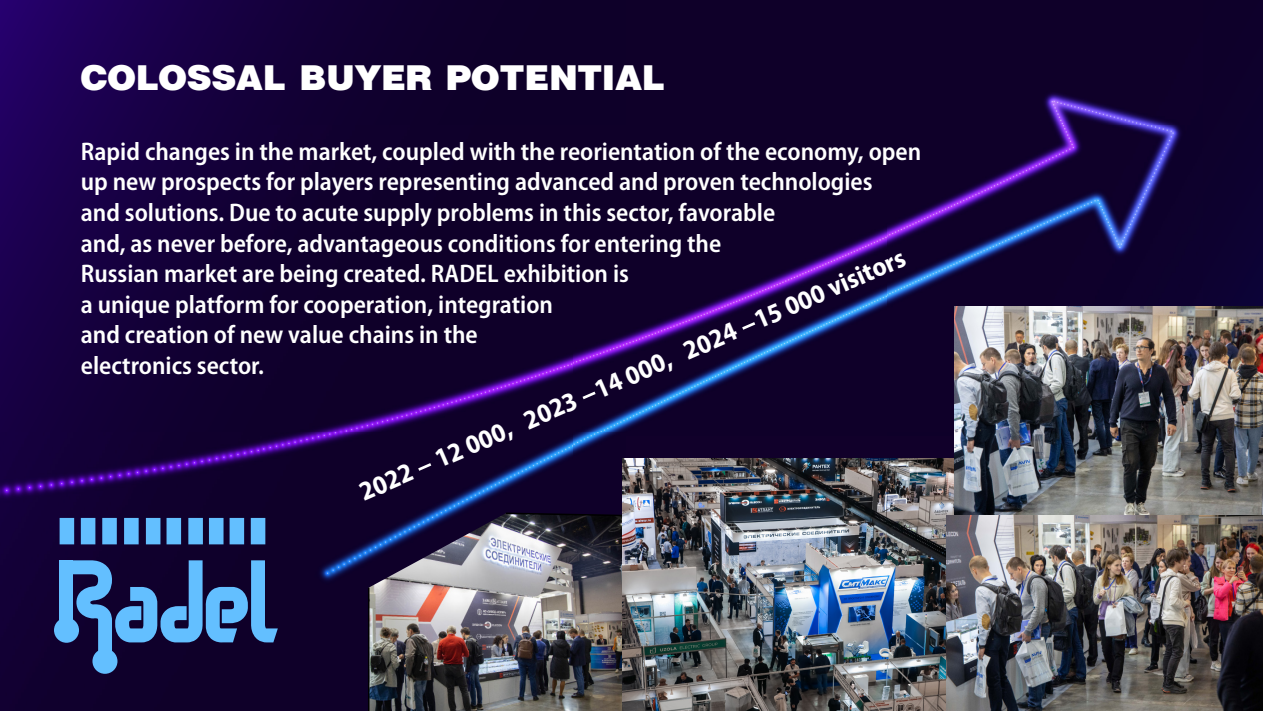
<style>
.page{position:relative;width:1263px;height:711px;background:#fff}
.page>*{position:absolute;margin:0;border:0;box-sizing:border-box;transform-origin:0 0}
.t1{font:900 34.35px "Helios";color:#fff}
.t2{font:700 semi-condensed 27px "Myriad Pro";color:#fff}
.t3{font:600 semi-condensed 25.5px/30.6px "Myriad Pro";color:#fff}
</style>
<div class="page">
<img style="left:0;top:431px;width:954px;height:279px">
<div style="left:1203px;top:0;width:60px;height:306px;background:#0d012d"></div>
<img style="left:0;top:0;width:1203px;height:431px">
<img style="left:367px;top:511px;width:255px;height:199px">
<div style="left:626px;top:436px;width:356px;height:274px;background:#11002a"></div>
<img style="left:622px;top:458px;width:333px;height:252px">
<img style="left:955px;top:306px;width:308px;height:209px">
<img style="left:946px;top:515px;width:317px;height:195px">
<div style="left:60px;top:560px;width:13px;height:69px;background:#63bfff"></div>
<div style="left:54px;top:617px;width:25px;height:25px;background:#63bfff;border-radius:50%"></div>
<div style="left:92px;top:648px;width:25px;height:25px;background:#63bfff;border-radius:50%"></div>
<svg style="left:68px;top:560px;width:210px;height:101px;background:#325185"></svg>
<svg style="left:60px;top:517px;width:205px;height:27px;background:#4882bc"></svg>
<p class="t1" style="left:81px;top:57px;width:585px">COLOSSAL BUYER POTENTIAL</p>
<p class="t3" style="left:81px;top:135px;width:842px">Rapid changes in the market, coupled with the reorientation of the economy, open up new prospects for players representing advanced and proven technologies<br>and solutions. Due to acute supply problems in this sector, favorable<br>and, as never before, advantageous conditions for entering the<br>Russian market are being created. RADEL exhibition is<br>a unique platform for cooperation, integration<br>and creation of new value chains in the<br>electronics sector.</p>
<p class="t2" style="left:355px;top:479px;width:594px;rotate:-24deg">2022 - 12 000, 2023 -14 000, 2024 -15 000 visitors</p>
</div>
